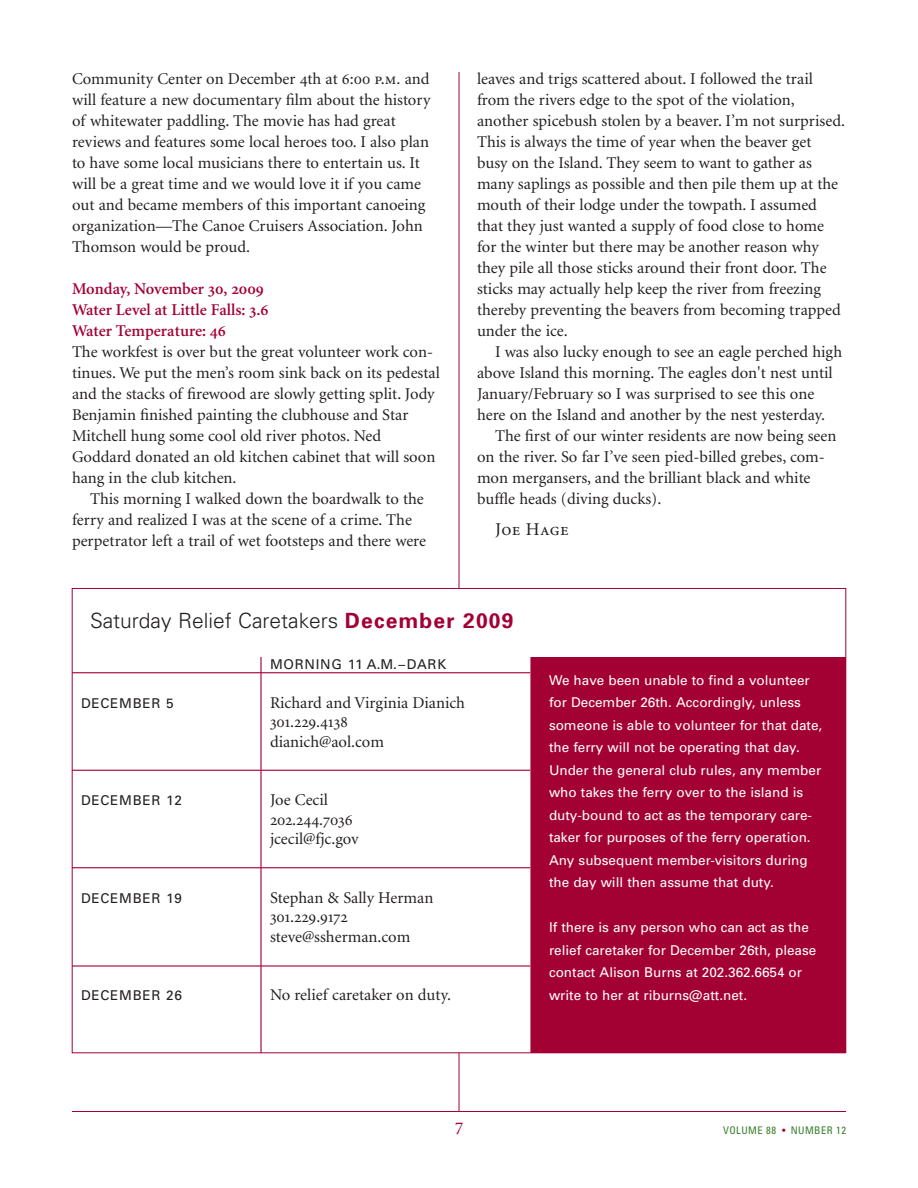
<style>
.page{position:relative;width:918px;height:1188px;background:#fff}
.page>*{position:absolute;margin:0;border:0;box-sizing:border-box;transform-origin:0 0}
.t1{font:300 21px "Univers";color:#231f20}
.t2{font:18px "Minion Exp";color:#231f20}
.t3{font:18px "Minion";color:#a30134}
.t4{font:16.5px/21px "Minion";color:#231f20}
.t5{font:16.5px "Minion Exp";color:#231f20}
.t6{font:13.5px/22.5px "Univers";color:#fff}
.t7{font:13.5px "Univers";letter-spacing:.055em;color:#231f20}
.t8{font:condensed 10.5px "Univers";letter-spacing:.045em;color:#387c2b}
.s1{font-family:"Minion Exp"}
.s2{font-weight:600;color:#a30134}
.s3{font-family:"Minion Exp";font-weight:600;color:#a30134}
.s4{font-family:"Minion"}
.s5{font-weight:700;color:#a30134}
.s6{color:#a30134}
</style>
<div class="page">
<hr style="left:459px;top:72px;width:1px;height:1040px;background:#a30134">
<hr style="left:72px;top:1111px;width:774px;height:1px;background:#a30134">
<hr style="left:72px;top:672px;width:458px;height:1px;background:#a30134">
<hr style="left:72px;top:770px;width:458px;height:1px;background:#a30134">
<hr style="left:72px;top:867px;width:458px;height:1px;background:#a30134">
<hr style="left:72px;top:965px;width:458px;height:2px;background:#a30134">
<hr style="left:260px;top:657px;width:2px;height:396px;background:#a30134">
<hr style="left:530px;top:657px;width:2px;height:396px;background:#a30134">
<div style="left:531px;top:657px;width:315px;height:396px;background:#a30134"></div>
<p class="t4" style="left:72px;top:69px;width:360px">Community Center on December <span class="s1">4</span>th at <span class="s1">6:00 p.m.</span> and will feature a new documentary <span class="s1">fi</span>lm about the history of whitewater paddling. The movie has had great reviews and features some local heroes too. I also plan to have some local musicians there to entertain us. It will be a great time and we would love it if you came out and became members of this important canoeing organization—The Canoe Cruisers Association. John Thomson would be proud.</p>
<p class="t4" style="left:72px;top:279px;width:369px"><span class="s2">Monday, November</span> <span class="s3">30, 2009<br></span><span class="s2">Water Level at Little Falls:</span> <span class="s3">3.6<br></span><span class="s2">Water Temperature:</span> <span class="s3">46<br></span>The workfest is over but the great volunteer work con&shy;tinues. We put the men’s room sink back on its pedestal and the stacks of <span class="s1">fi</span>rewood are slowly getting split. Jody Benjamin <span class="s1">fi</span>nished painting the clubhouse and Star Mitchell hung some cool old river photos. Ned Goddard donated an old kitchen cabinet that will soon hang in the club kitchen.</p>
<p class="t4" style="left:72px;top:489px;width:356px;text-indent:18px">This morning I walked down the boardwalk to the ferry and realized I was at the scene of a crime. The perpetrator left a trail of wet footsteps and there were</p>
<p class="t4" style="left:477px;top:69px;width:370px">leaves and trigs scattered about. I followed the trail from the rivers edge to the spot of the violation, another spicebush stolen by a beaver. I’m not surprised.<br>This is always the time of year when the beaver get busy on the Island. They seem to want to gather as many saplings as possible and then pile them up at the mouth of their lodge under the towpath. I assumed that they just wanted a supply of food close to home for the winter but there may be another reason why they pile all those sticks around their front door. The sticks may actually help keep the river from freezing thereby preventing the beavers from becoming trapped under the ice.</p>
<p class="t4" style="left:477px;top:342px;width:367px;text-indent:18px">I was also lucky enough to see an eagle perched high above Island this morning. The eagles don't nest until January/February so I was surprised to see this one here on the Island and another by the nest yesterday.</p>
<p class="t4" style="left:477px;top:426px;width:361px;text-indent:18px">The <span class="s1">fi</span>rst of our winter residents are now being seen on the river. So far I’ve seen pied-billed grebes, com&shy;mon mergansers, and the brilliant black and white buf<span class="s1">fl</span>e heads (diving ducks).</p>
<p class="t2" style="left:495px;top:518px;width:75px"><span class="s4">J</span>oe <span class="s4">H</span>age</p>
<p class="t1" style="left:90px;top:613px;width:425px">Saturday Relief Caretakers <span class="s5">December 2009</span></p>
<p class="t7" style="left:81px;top:698px;width:94px">DECEMBER 5</p>
<p class="t7" style="left:270px;top:659px;width:178px">MORNING 11 A.M.–DARK</p>
<p class="t4" style="left:270px;top:694px;width:197px">Richard and Virginia Dianich</p>
<p class="t5" style="left:270px;top:712px;width:79px">301.229.4138</p>
<p class="t4" style="left:270px;top:733px;width:116px">dianich@aol.com</p>
<p class="t7" style="left:81px;top:796px;width:102px">DECEMBER 12</p>
<p class="t4" style="left:270px;top:791px;width:60px">Joe Cecil</p>
<p class="t5" style="left:270px;top:810px;width:84px">202.244.7036</p>
<p class="t4" style="left:270px;top:830px;width:90px">jcecil@fjc.gov</p>
<p class="t7" style="left:81px;top:893px;width:102px">DECEMBER 19</p>
<p class="t4" style="left:270px;top:889px;width:165px">Stephan &amp; Sally Herman</p>
<p class="t5" style="left:270px;top:907px;width:79px">301.229.9172</p>
<p class="t4" style="left:270px;top:928px;width:142px">steve@ssherman.com</p>
<p class="t7" style="left:81px;top:991px;width:102px">DECEMBER 26</p>
<p class="t4" style="left:270px;top:986px;width:183px">No relief caretaker on duty.</p>
<p class="t6" style="left:549px;top:670px;width:275px">We have been unable to find a volunteer for December 26th. Accordingly, unless someone is able to volunteer for that date, the ferry will not be operating that day.<br>Under the general club rules, any member who takes the ferry over to the island is duty-bound to act as the temporary care&shy;taker for purposes of the ferry operation.<br>Any subsequent member-visitors during the day will then assume that duty.</p>
<p class="t6" style="left:549px;top:917px;width:269px">If there is any person who can act as the relief caretaker for December 26th, please contact Alison Burns at 202.362.6654 or write to her at riburns@att.net.</p>
<p class="t3" style="left:455px;top:1121px;width:10px">7</p>
<p class="t8" style="left:723px;top:1126px;width:124px">VOLUME 88 <span class="s6">•</span> NUMBER 12</p>
</div>
